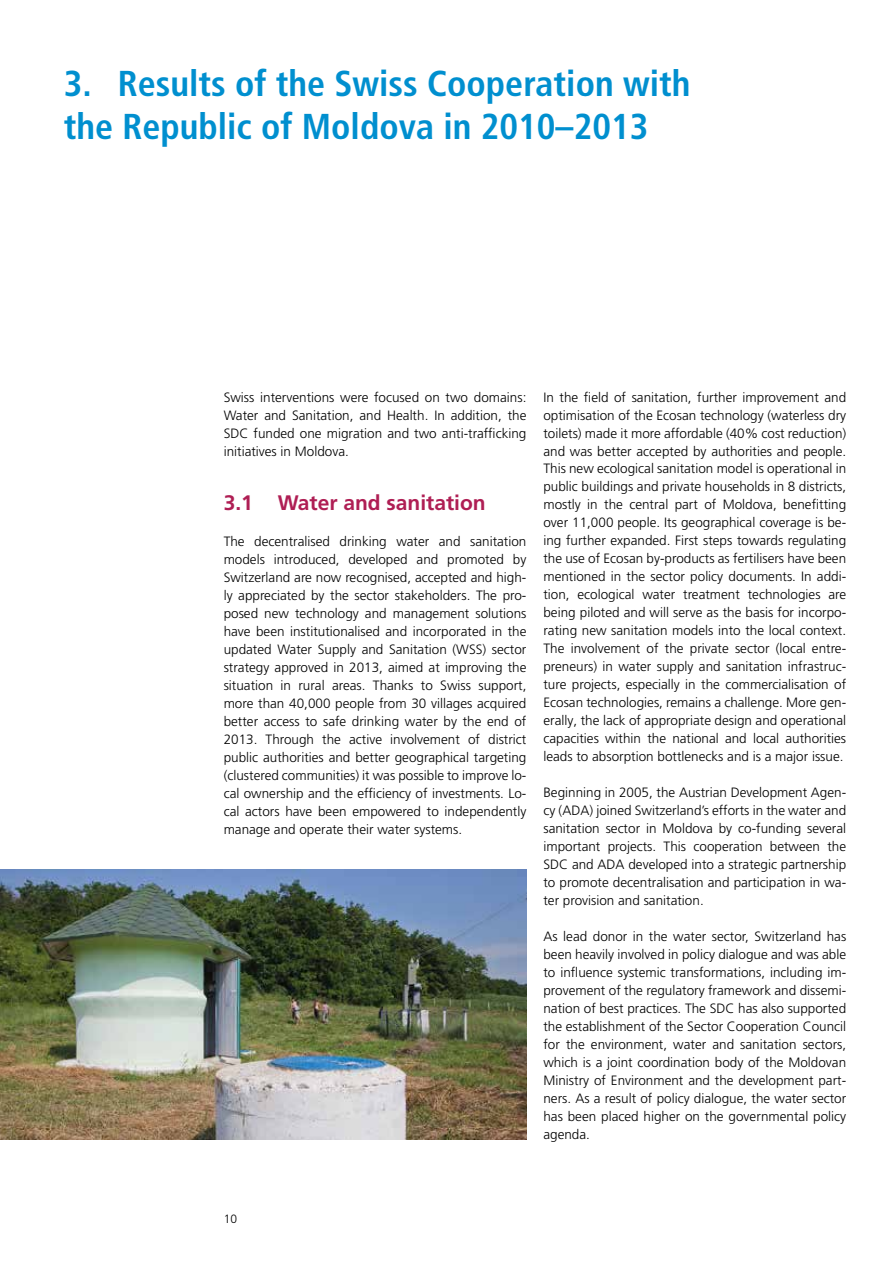
<style>
.page{position:relative;width:893px;height:1263px;background:#fff}
.page>*{position:absolute;margin:0;border:0;box-sizing:border-box;transform-origin:0 0}
.t1{font:700 condensed 36px/43.2px "Frutiger LT Pro";color:#008fcf}
.t2{font:700 21px "Frutiger LT Pro";color:#af1e54}
.t3{font:300 13.5px/18px "Frutiger LT Pro";color:#000;text-align:justify}
.t4{font:300 12px "Frutiger LT Pro";color:#000}
</style>
<div class="page">
<img style="left:0;top:870px;width:526px;height:270px">
<h1 class="t1" style="left:64px;top:62px;width:628px">3. Results of the Swiss Cooperation with the Republic of Moldova in 2010–2013</h1>
<p class="t3" style="left:224px;top:388px;width:304px">Swiss interventions were focused on two domains:<br>Water and Sanitation, and Health. In addition, the SDC funded one migration and two anti-trafficking initiatives in Moldova.</p>
<h2 class="t2" style="left:224px;top:490px;width:264px">3.1 Water and sanitation</h2>
<p class="t3" style="left:224px;top:532px;width:304px">The decentralised drinking water and sanitation models introduced, developed and promoted by Switzerland are now recognised, accepted and high&shy;ly appreciated by the sector stakeholders. The pro&shy;posed new technology and management solutions have been institutionalised and incorporated in the updated Water Supply and Sanitation (WSS) sector strategy approved in 2013, aimed at improving the situation in rural areas. Thanks to Swiss support, more than 40,000 people from 30 villages acquired better access to safe drinking water by the end of 2013. Through the active involvement of district public authorities and better geographical targeting (clustered communities) it was possible to improve lo&shy;cal ownership and the efficiency of investments. Lo&shy;cal actors have been empowered to independently manage and operate their water systems.</p>
<p class="t3" style="left:543px;top:388px;width:304px">In the field of sanitation, further improvement and optimisation of the Ecosan technology (waterless dry toilets) made it more affordable (40% cost reduction) and was better accepted by authorities and people.<br>This new ecological sanitation model is operational in public buildings and private households in 8 districts, mostly in the central part of Moldova, benefitting over 11,000 people. Its geographical coverage is be&shy;ing further expanded. First steps towards regulating the use of Ecosan by-products as fertilisers have been mentioned in the sector policy documents. In addi&shy;tion, ecological water treatment technologies are being piloted and will serve as the basis for incorpo&shy;rating new sanitation models into the local context.<br>The involvement of the private sector (local entre&shy;preneurs) in water supply and sanitation infrastruc&shy;ture projects, especially in the commercialisation of Ecosan technologies, remains a challenge. More gen&shy;erally, the lack of appropriate design and operational capacities within the national and local authorities leads to absorption bottlenecks and is a major issue.</p>
<p class="t3" style="left:543px;top:784px;width:304px">Beginning in 2005, the Austrian Development Agen&shy;cy (ADA) joined Switzerland’s efforts in the water and sanitation sector in Moldova by co-funding several important projects. This cooperation between the SDC and ADA developed into a strategic partnership to promote decentralisation and participation in wa&shy;ter provision and sanitation.</p>
<p class="t3" style="left:543px;top:928px;width:304px">As lead donor in the water sector, Switzerland has been heavily involved in policy dialogue and was able to influence systemic transformations, including im&shy;provement of the regulatory framework and dissemi&shy;nation of best practices. The SDC has also supported the establishment of the Sector Cooperation Council for the environment, water and sanitation sectors, which is a joint coordination body of the Moldovan Ministry of Environment and the development part&shy;ners. As a result of policy dialogue, the water sector has been placed higher on the governmental policy agenda.</p>
<p class="t4" style="left:224px;top:1211px;width:15px">10</p>
</div>
